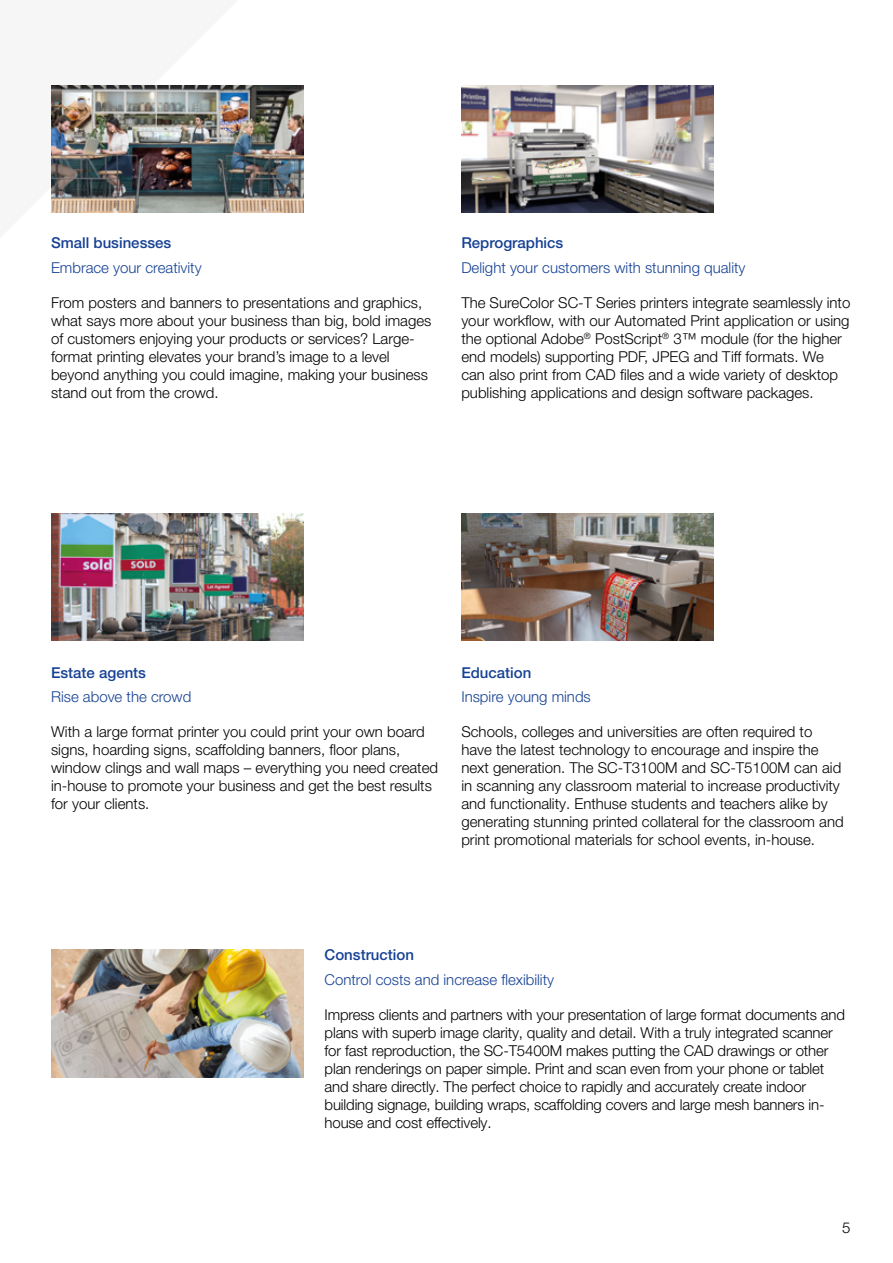
<style>
.page{position:relative;width:893px;height:1263px;background:#fff}
.page>*{position:absolute;margin:0;border:0;box-sizing:border-box;transform-origin:0 0}
.Brochure_Body_Copy{font:300 15px/18px "Helvetica Neue LT Pro";color:#000}
.Brochure_Small_Sub_H{font:300 15px "Helvetica Neue LT Pro";color:#164194}
.Brochure_Small_Sub_H-2{font:500 15px "Helvetica Neue LT Pro";color:#164194}
</style>
<div class="page">
<img style="left:51px;top:85px;width:252px;height:128px">
<img style="left:51px;top:513px;width:252px;height:128px">
<img style="left:461px;top:85px;width:253px;height:128px">
<img style="left:461px;top:513px;width:253px;height:128px">
<img style="left:51px;top:950px;width:252px;height:127px">
<p class="Brochure_Small_Sub_H-2" style="left:51px;top:234px;width:122px">Small businesses</p>
<p class="Brochure_Small_Sub_H" style="left:51px;top:258px;width:152px">Embrace your creativity</p>
<p class="Brochure_Body_Copy" style="left:51px;top:293px;width:382px">From posters and banners to presentations and graphics, what says more about your business than big, bold images of customers enjoying your products or services? Large&shy;format printing elevates your brand’s image to a level beyond anything you could imagine, making your business stand out from the crowd.</p>
<p class="Brochure_Small_Sub_H-2" style="left:461px;top:234px;width:103px">Reprographics</p>
<p class="Brochure_Small_Sub_H" style="left:461px;top:258px;width:286px">Delight your customers with stunning quality</p>
<p class="Brochure_Body_Copy" style="left:461px;top:293px;width:391px">The SureColor SC-T Series printers integrate seamlessly into your workflow, with our Automated Print application or using the optional Adobe<sup>®</sup> PostScript<sup>®</sup> 3™ module (for the higher end models) supporting PDF, JPEG and Tiff formats. We can also print from CAD files and a wide variety of desktop publishing applications and design software packages.</p>
<p class="Brochure_Small_Sub_H-2" style="left:51px;top:663px;width:97px">Estate agents</p>
<p class="Brochure_Small_Sub_H" style="left:51px;top:687px;width:142px">Rise above the crowd</p>
<p class="Brochure_Body_Copy" style="left:51px;top:722px;width:389px">With a large format printer you could print your own board signs, hoarding signs, scaffolding banners, floor plans, window clings and wall maps – everything you need created in-house to promote your business and get the best results for your clients.</p>
<p class="Brochure_Small_Sub_H-2" style="left:461px;top:663px;width:72px">Education</p>
<p class="Brochure_Small_Sub_H" style="left:461px;top:687px;width:131px">Inspire young minds</p>
<p class="Brochure_Body_Copy" style="left:461px;top:722px;width:384px">Schools, colleges and universities are often required to have the latest technology to encourage and inspire the next generation. The SC-T3100M and SC-T5100M can aid in scanning any classroom material to increase productivity and functionality. Enthuse students and teachers alike by generating stunning printed collateral for the classroom and print promotional materials for school events, in-house.</p>
<p class="Brochure_Small_Sub_H-2" style="left:325px;top:946px;width:91px">Construction</p>
<p class="Brochure_Small_Sub_H" style="left:325px;top:970px;width:231px">Control costs and increase flexibility</p>
<p class="Brochure_Body_Copy" style="left:325px;top:1005px;width:522px">Impress clients and partners with your presentation of large format documents and plans with superb image clarity, quality and detail. With a truly integrated scanner for fast reproduction, the SC-T5400M makes putting the CAD drawings or other plan renderings on paper simple. Print and scan even from your phone or tablet and share directly. The perfect choice to rapidly and accurately create indoor building signage, building wraps, scaffolding covers and large mesh banners in&shy;house and cost effectively.</p>
<p class="Brochure_Body_Copy" style="left:842px;top:1219px;width:10px">5</p>
</div>
